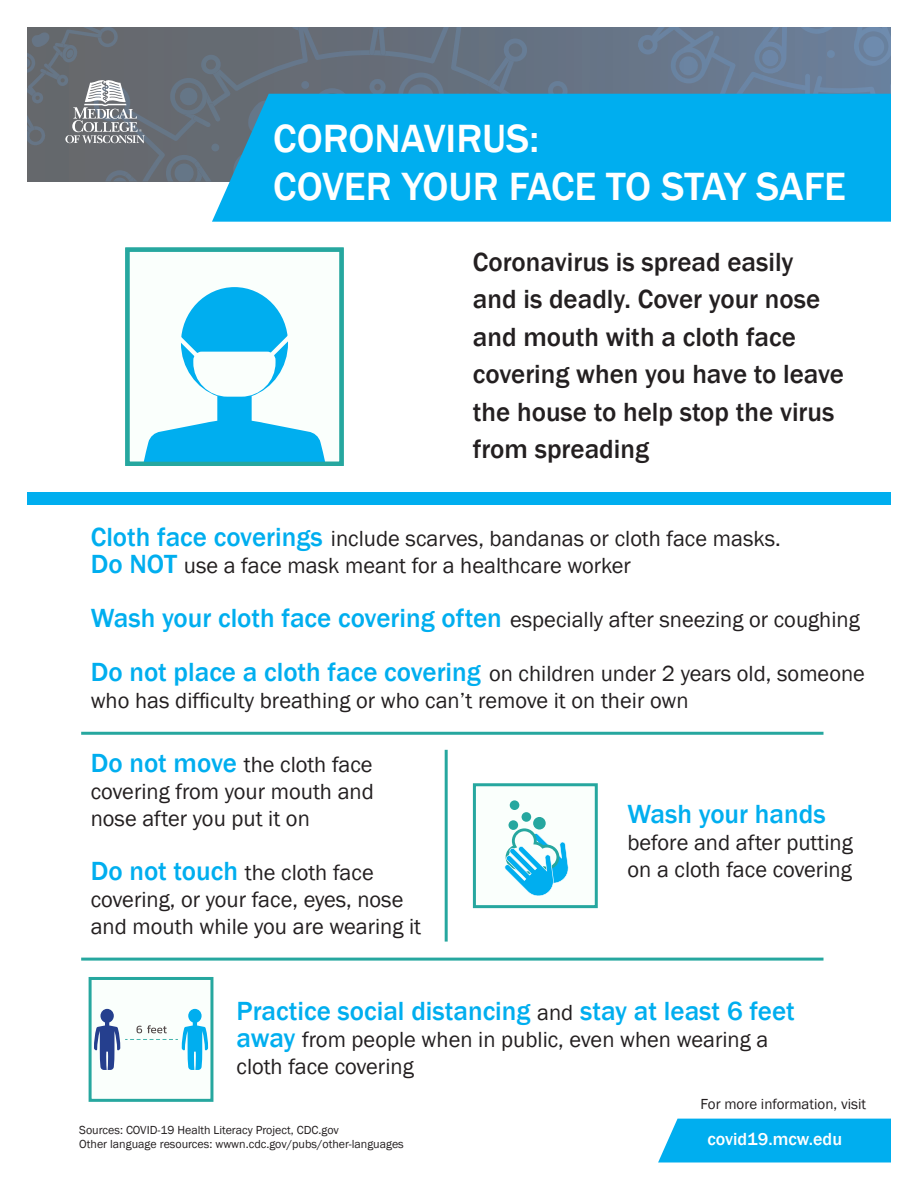
<style>
.page{position:relative;width:918px;height:1188px;background:#fff}
.page>*{position:absolute;margin:0;border:0;box-sizing:border-box;transform-origin:0 0}
.t1{font:500 40.5px "Franklin Gothic";color:#fff}
.t2{font:500 27px/37.5px "Franklin Gothic";color:#231f20}
.t3{font:500 27px "Franklin Gothic";color:#00aeef}
.t4{font:22.5px/27px "Franklin Gothic";color:#231f20}
.t5{font:500 18px "Franklin Gothic";color:#fff}
.t6{font:15px "Franklin Gothic";color:#231f20}
.t7{font:12px "Franklin Gothic";color:#231f20}
.s1{font-weight:500;font-size:27px;color:#00aeef}
.s2{font-weight:400;font-size:22.5px;color:#231f20}
</style>
<div class="page">
<div style="left:27px;top:492px;width:864px;height:13px;background:#00aeef"></div>
<svg style="left:27px;top:27px;width:864px;height:154px"></svg>
<svg style="left:125px;top:247px;width:219px;height:219px"></svg>
<hr style="left:81px;top:732px;width:743px;height:3px;background:#26a79f">
<hr style="left:445px;top:750px;width:3px;height:192px;background:#26a79f">
<hr style="left:81px;top:958px;width:743px;height:3px;background:#26a79f">
<div style="left:473px;top:783px;width:125px;height:125px;background:#fafffc;border:3px solid #26a79f"></div>
<div style="left:509px;top:820px;width:9px;height:10px;background:#26a79f;border-radius:50%"></div>
<div style="left:522px;top:812px;width:9px;height:10px;background:#26a79f;border-radius:50%"></div>
<div style="left:510px;top:800px;width:9px;height:10px;background:#26a79f;border-radius:50%"></div>
<div style="left:533px;top:817px;width:13px;height:13px;background:#26a79f;border-radius:50%"></div>
<svg style="left:504px;top:828px;width:65px;height:68px"></svg>
<div style="left:89px;top:977px;width:124px;height:125px;background:#fafffc;border:3px solid #26a79f"></div>
<svg style="left:94px;top:1009px;width:114px;height:61px"></svg>
<div style="left:658px;top:1119px;width:233px;height:43px;background:#00aeef"></div>
<svg style="left:27px;top:27px;width:118px;height:118px"></svg>
<div style="left:212px;top:94px;width:679px;height:128px;background:#00aeef"></div>
<p class="t1" style="left:273px;top:113px;width:267px">CORONAVIRUS:</p>
<p class="t1" style="left:273px;top:162px;width:574px">COVER YOUR FACE TO STAY SAFE</p>
<p class="t2" style="left:473px;top:243px;width:373px">Coronavirus is spread easily and is deadly. Cover your nose and mouth with a cloth face covering when you have to leave the house to help stop the virus from spreading</p>
<p class="t4" style="left:91px;top:525px;width:692px"><span class="s1">Cloth face coverings</span> include scarves, bandanas or cloth face masks.</p>
<p class="t4" style="left:91px;top:552px;width:542px"><span class="s1">Do NOT</span> use a face mask meant for a healthcare worker</p>
<p class="t4" style="left:91px;top:606px;width:771px"><span class="s1">Wash your cloth face covering often</span> especially after sneezing or coughing</p>
<p class="t4" style="left:91px;top:660px;width:776px"><span class="s1">Do not place a cloth face covering</span> on children under 2 years old, someone who has difficulty breathing or who can’t remove it on their own</p>
<p class="t4" style="left:91px;top:751px;width:285px;text-align:justify"><span class="s1">Do not move</span> the cloth face covering from your mouth and nose after you put it on</p>
<p class="t4" style="left:91px;top:859px;width:332px"><span class="s1">Do not touch</span> the cloth face covering, or your face, eyes, nose and mouth while you are wearing it</p>
<p class="t3" style="left:628px;top:797px;width:200px">Wash your hands</p>
<p class="t4" style="left:628px;top:830px;width:227px">before and after putting on a cloth face covering</p>
<p class="t3" style="left:237px;top:994px;width:560px">Practice social distancing <span class="s2">and</span> stay at least 6 feet</p>
<p class="t4" style="left:237px;top:1026px;width:533px"><span class="s1">away</span> from people when in public, even when wearing a cloth face covering</p>
<p class="t7" style="left:79px;top:1122px;width:261px">Sources: COVID-19 Health Literacy Project, CDC.gov</p>
<p class="t7" style="left:79px;top:1137px;width:326px">Other language resources: wwwn.cdc.gov/pubs/other-languages</p>
<p class="t6" style="left:701px;top:1095px;width:167px">For more information, visit</p>
<p class="t5" style="left:708px;top:1127px;width:136px">covid19.mcw.edu</p>
</div>
